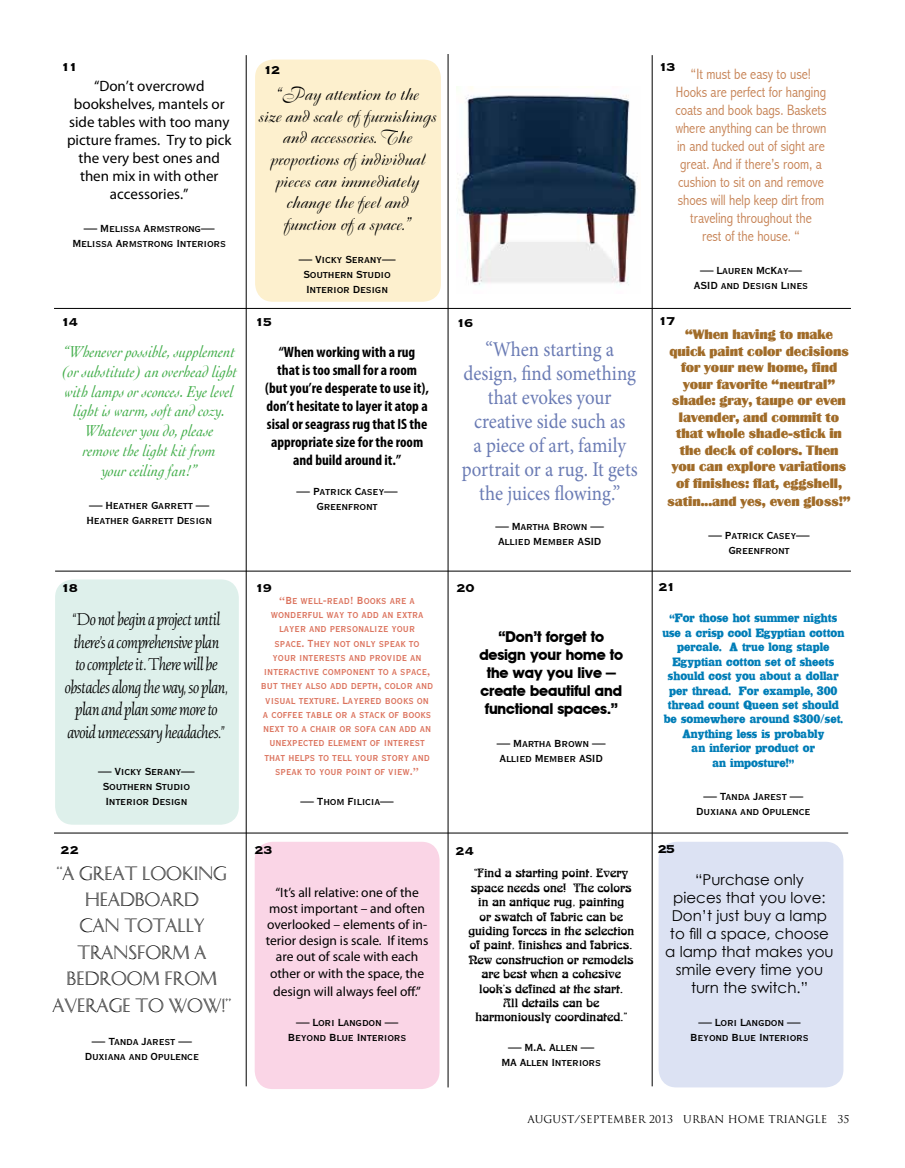
<style>
.page{position:relative;width:905px;height:1168px;background:#fff}
.page>*{position:absolute;margin:0;border:0;box-sizing:border-box;transform-origin:0 0}
.t1{font:21px/24px "Minion Pro";color:#6a7bb4;text-align:center;scale:.9 1}
.t2{font:19.5px/26.4px "Delphian";color:#000;text-align:center}
.t3{font:18px/22.5px "Aquinas Plain";letter-spacing:-.02em;color:#000;text-align:center}
.t4{font:18px/21.6px "Boulevard";color:#000;text-align:center}
.t5{font:italic 16.5px/19.8px "Cochin";color:#41ad49;text-align:center;scale:.9 1}
.t6{font:300 condensed 15px/18px "Abadi";color:#c68254;text-align:center}
.t7{font:700 condensed 15px/18px "Myriad Pro";color:#000;text-align:center}
.t8{font:15px/18px "Myriad Pro";color:#000;text-align:center}
.t9{font:15px/18px "Century Gothic";color:#000;text-align:center}
.t10{font:700 15px/18px "Avantage";color:#000;text-align:center}
.t11{font:700 15px "Copperplate";letter-spacing:-.1em;color:#000}
.t12{font:13.5px/15px "Copperplate Thirty BC";letter-spacing:-.02em;color:#000;text-align:center}
.t13{font:13.5px/14.2px "Copperplate Thirty BC";color:#db715b;text-align:center;scale:.9 1}
.t14{font:13.5px/16.2px "Myriad Pro";color:#000;text-align:center}
.t15{font:13.2px/16.5px "Bastion";color:#a16c29;text-align:center}
.t16{font:12px/14.4px "Aralgish";color:#000;text-align:center}
.t17{font:12px/14.4px "Saloon";color:#007db7;text-align:center;scale:.7 1}
.t18{font:10.5px "Trajan Pro";color:#000}
</style>
<div class="page">
<div style="left:255px;top:842px;width:184px;height:247px;background:#fad5e6;border-radius:18px"></div>
<div style="left:55px;top:579px;width:184px;height:246px;background:#def0eb;border-radius:18px"></div>
<div style="left:658px;top:842px;width:185px;height:245px;background:#dce2f3;border-radius:18px"></div>
<div style="left:255px;top:60px;width:186px;height:242px;background:#fdf0ce;border-radius:18px"></div>
<hr style="left:54px;top:308px;width:796px;height:1px;background:#000">
<hr style="left:55px;top:571px;width:795px;height:1px;background:#000">
<hr style="left:54px;top:832px;width:794px;height:1px;background:#000">
<hr style="left:246px;top:55px;width:1px;height:1031px;background:#000">
<hr style="left:447px;top:54px;width:1px;height:1033px;background:#000">
<hr style="left:651px;top:55px;width:1px;height:1031px;background:#000">
<img style="left:456px;top:86px;width:181px;height:200px">
<p class="t11" style="left:61px;top:57px;width:18px">11</p>
<p class="t11" style="left:263px;top:60px;width:18px">12</p>
<p class="t11" style="left:658px;top:57px;width:18px">13</p>
<p class="t6" style="left:675px;top:65px;width:153px">“It must be easy to use!<br>Hooks are perfect for hanging coats and book bags. Baskets where anything can be thrown in and tucked out of sight are great. And if there’s room, a cushion to sit on and remove shoes will help keep dirt from traveling throughout the<br>rest of the house. “</p>
<p class="t12" style="left:694px;top:263px;width:116px">— Lauren McKay—<br>ASID and Design Lines</p>
<p class="t8" style="left:67px;top:78px;width:166px">“Don’t overcrowd bookshelves, mantels or side tables with too many picture frames. Try to pick the very best ones and then mix in with other accessories.”</p>
<p class="t12" style="left:72px;top:221px;width:155px">— Melissa Armstrong—<br>Melissa Armstrong Interiors</p>
<h3 class="t4" style="left:258px;top:84px;width:179px">“Pay attention to the<br>size and scale of furnishings and accessories. The proportions of individual pieces can immediately change the feel and function of a space.”</h3>
<p class="t12" style="left:299px;top:252px;width:98px">— Vicky Serany—<br>Southern Studio<br>Interior Design</p>
<p class="t11" style="left:61px;top:312px;width:18px">14</p>
<p class="t11" style="left:255px;top:312px;width:18px">15</p>
<p class="t11" style="left:456px;top:313px;width:18px">16</p>
<p class="t11" style="left:658px;top:311px;width:18px">17</p>
<p class="t5" style="left:61px;top:341px;width:197px">“Whenever possible, supplement (or substitute) an overhead light with lamps or sconces. Eye level light is warm, soft and cozy.<br>Whatever you do, please<br>remove the light kit from<br>your ceiling fan!”</p>
<p class="t12" style="left:86px;top:498px;width:127px;text-align:left">— Heather Garrett —<br>Heather Garrett Design</p>
<p class="t7" style="left:265px;top:343px;width:165px">“When working with a rug<br>that is too small for a room (but you’re desperate to use it), don’t hesitate to layer it atop a sisal or seagrass rug that IS the appropriate size for the room and build around it.”</p>
<p class="t12" style="left:296px;top:483px;width:102px">— Patrick Casey—<br>Greenfront</p>
<h1 class="t1" style="left:462px;top:337px;width:197px">“When starting a design, find something that evokes your creative side such as<br>a piece of art, family portrait or a rug. It gets the juices flowing.”</h1>
<p class="t12" style="left:495px;top:519px;width:110px;text-align:left">— Martha Brown —<br>Allied Member ASID</p>
<p class="t15" style="left:669px;top:327px;width:181px">“When having to make quick paint color decisions for your new home, find your favorite “neutral” shade: gray, taupe or even lavender, and commit to that whole shade-stick in the deck of colors. Then you can explore variations of finishes: flat, eggshell,</p>
<p class="t15" style="left:667px;top:493px;width:185px">satin...and yes, even gloss!”</p>
<p class="t12" style="left:708px;top:528px;width:102px">— Patrick Casey—<br>Greenfront</p>
<p class="t11" style="left:61px;top:578px;width:18px">18</p>
<p class="t11" style="left:255px;top:578px;width:18px">19</p>
<p class="t11" style="left:456px;top:578px;width:20px">20</p>
<p class="t11" style="left:658px;top:577px;width:19px">21</p>
<h3 class="t3" style="left:65px;top:608px;width:165px">“Do not begin a project until there’s a comprehensive plan<br>to complete it. There will be obstacles along the way, so plan, plan and plan some more to avoid unnecessary headaches.”</h3>
<p class="t12" style="left:98px;top:763px;width:98px">— Vicky Serany—<br>Southern Studio<br>Interior Design</p>
<p class="t13" style="left:261px;top:593px;width:193px">“Be well-read! Books are a wonderful way to add an extra layer and personalize your<br>space. They not only speak to<br>your interests and provide an interactive component to a space, but they also add depth, color and visual texture. Layered books on<br>a coffee table or a stack of books next to a chair or sofa can add an unexpected element of interest that helps to tell your story and speak to your point of view.”</p>
<p class="t12" style="left:300px;top:794px;width:94px">— Thom Filicia—</p>
<p class="t10" style="left:479px;top:628px;width:145px">“Don’t forget to design your home to the way you live — create beautiful and functional spaces.”</p>
<p class="t12" style="left:497px;top:736px;width:110px;text-align:left">— Martha Brown —<br>Allied Member ASID</p>
<p class="t17" style="left:662px;top:611px;width:261px">“For those hot summer nights use a crisp cool Egyptian cotton percale. A true long staple<br>Egyptian cotton set of sheets should cost you about a dollar per thread. For example, 300 thread count Queen set should be somewhere around $300/set.<br>Anything less is probably<br>an inferior product or<br>an imposture!”</p>
<p class="t12" style="left:696px;top:788px;width:116px">— Tanda Jarest —<br>Duxiana and Opulence</p>
<p class="t11" style="left:60px;top:840px;width:20px">22</p>
<p class="t11" style="left:254px;top:840px;width:20px">23</p>
<p class="t11" style="left:455px;top:840px;width:20px">24</p>
<p class="t11" style="left:658px;top:839px;width:19px">25</p>
<p class="t14" style="left:266px;top:884px;width:164px">“It’s all relative: one of the most important – and often overlooked – elements of in&shy;terior design is scale. If items are out of scale with each other or with the space, the</p>
<p class="t14" style="left:273px;top:983px;width:149px">design will always feel off.”</p>
<p class="t12" style="left:288px;top:1014px;width:120px">— Lori Langdon —<br>Beyond Blue Interiors</p>
<h2 class="t2" style="left:52px;top:860px;width:180px">“A GREAT LOOKING<br>HEADBOARD<br>CAN TOTALLY<br>TRANSFORM A<br>BEDROOM FROM<br>AVERAGE TO WOW!”</h2>
<p class="t12" style="left:85px;top:1033px;width:116px">— Tanda Jarest —<br>Duxiana and Opulence</p>
<p class="t16" style="left:468px;top:866px;width:167px">“Find a starting point. Every space needs one! The colors in an antique rug, painting<br>or swatch of fabric can be guiding forces in the selection of paint, finishes and fabrics.<br>New construction or remodels are best when a cohesive look’s defined at the start.<br>All details can be harmoniously coordinated.”</p>
<p class="t12" style="left:501px;top:1040px;width:101px">— M.A. Allen —<br>MA Allen Interiors</p>
<p class="t9" style="left:665px;top:870px;width:170px">“Purchase only<br>pieces that you love:<br>Don’t just buy a lamp to fill a space, choose a lamp that makes you smile every time you turn the switch.”</p>
<p class="t12" style="left:690px;top:1015px;width:120px">— Lori Langdon —<br>Beyond Blue Interiors</p>
<p class="t18" style="left:527px;top:1113px;width:323px">AUGUST/S EPTEMBER 2013 URBAN HOME TRIANGLE 35</p>
</div>
